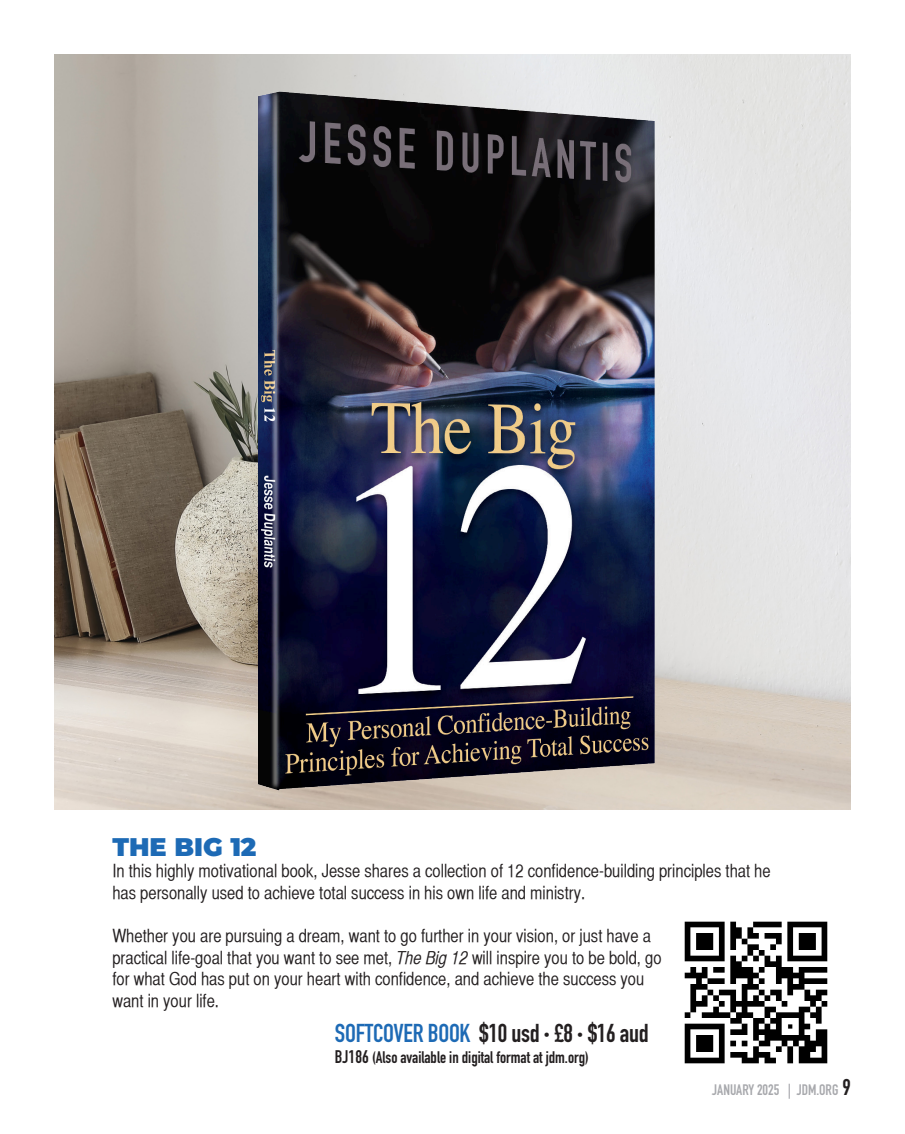
<style>
.page{position:relative;width:905px;height:1134px;background:#fff}
.page>*{position:absolute;margin:0;border:0;box-sizing:border-box;transform-origin:0 0}
.t1{font:700 25.5px "DIN Condensed";letter-spacing:-.01em;color:#231f20}
.t2{font:900 25.5px "Montserrat";color:#1d6ab5}
.t3{font:18px/21.6px "Helvetica CY Plain";color:#231f20}
.t4{font:700 16.5px "DIN Condensed";color:#231f20}
.t5{font:700 15px "DIN Condensed";color:#a8a9ad}
.s1{font-family:"Helvetica CY Oblique"}
.s2{color:#1d6ab5}
.s3{font-size:12px}
.s4{font-size:18px}
.s5{font-size:22.5px;color:#231f20}
</style>
<div class="page">
<img style="left:54px;top:54px;width:796px;height:756px">
<img style="left:186px;top:54px;width:549px;height:756px">
<img style="left:684px;top:921px;width:144px;height:143px">
<p class="t2" style="left:112px;top:827px;width:146px">THE BIG 12</p>
<p class="t3" style="left:112px;top:860px;width:660px">In this highly motivational book, Jesse shares a collection of 12 confidence-building principles that he has personally used to achieve total success in his own life and ministry.</p>
<p class="t3" style="left:112px;top:925px;width:550px">Whether you are pursuing a dream, want to go further in your vision, or just have a practical life-goal that you want to see met, <span class="s1">The Big 12</span> will inspire you to be bold, go for what God has put on your heart with confidence, and achieve the success you want in your life.</p>
<p class="t1" style="left:335px;top:1016px;width:315px"><span class="s2">SOFTCOVER BOOK</span> $10 usd <span class="s3">•</span> £8 <span class="s3">•</span> $16 aud</p>
<p class="t4" style="left:335px;top:1046px;width:255px"><span class="s4">BJ186</span> (Also available in digital format at jdm.org)</p>
<p class="t5" style="left:712px;top:1079px;width:140px">JANUARY 2025 | JDM.ORG <span class="s5">9</span></p>
</div>
